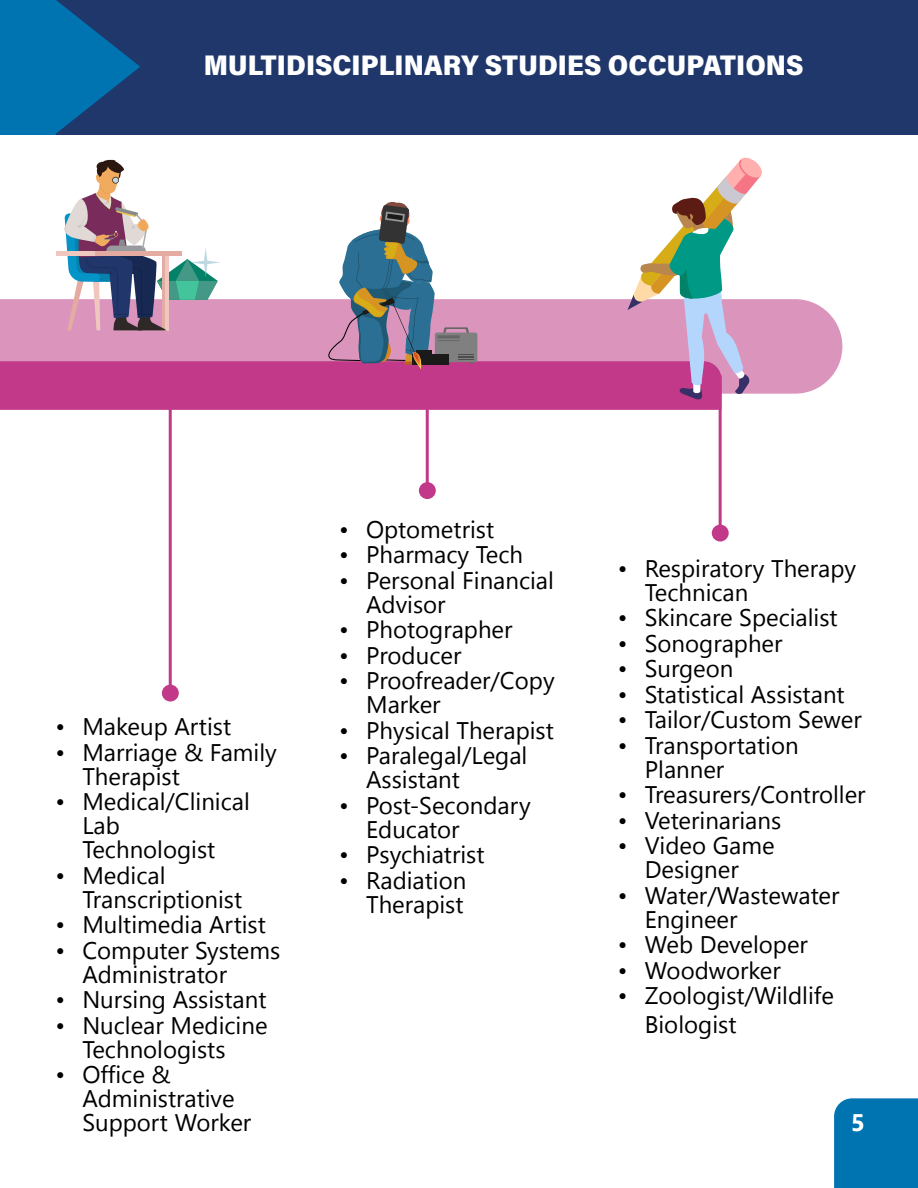
<style>
.page{position:relative;width:918px;height:1188px;background:#fff}
.page>*{position:absolute;margin:0;border:0;box-sizing:border-box;transform-origin:0 0}
.t1{font:28.5px "Acumin Variable Concept";color:#fff}
.t2{font:24px/24px "Nirmala UI";color:#000}
.t3{font:700 24px "Nirmala UI";color:#fff}
</style>
<div class="page">
<div style="left:0;top:0;width:918px;height:134px;background:#1f376a"></div>
<svg style="left:0;top:0;width:140px;height:134px"></svg>
<svg style="left:763px;top:299px;width:79px;height:95px;background:#dfa2c5"></svg>
<div style="left:712px;top:525px;width:17px;height:17px;background:#c13988;border-radius:50%"></div>
<hr style="left:719px;top:375px;width:3px;height:158px;background:#c13988">
<div style="left:162px;top:685px;width:17px;height:17px;background:#c13988;border-radius:50%"></div>
<hr style="left:169px;top:389px;width:3px;height:304px;background:#c13988">
<div style="left:419px;top:482px;width:17px;height:17px;background:#c13988;border-radius:50%"></div>
<hr style="left:426px;top:389px;width:3px;height:102px;background:#c13988">
<div style="left:834px;top:1098px;width:84px;height:90px;background:#0074b1"></div>
<svg style="left:0;top:157px;width:763px;height:253px"></svg>
<p class="t1" style="left:204px;top:46px;width:601px">MULTIDISCIPLINARY STUDIES OCCUPATIONS</p>
<p class="t2" style="left:55px;top:713px;width:177px">• Makeup Artist</p>
<p class="t2" style="left:82px;top:739px;width:196px;text-indent:-27px">• Marriage &amp; Family<br>Therapist</p>
<p class="t2" style="left:82px;top:788px;width:169px;text-indent:-27px">• Medical/Clinical<br>Lab<br>Technologist</p>
<p class="t2" style="left:82px;top:862px;width:161px;text-indent:-27px">• Medical<br>Transcriptionist</p>
<p class="t2" style="left:55px;top:911px;width:212px">• Multimedia Artist</p>
<p class="t2" style="left:82px;top:937px;width:200px;text-indent:-27px">• Computer Systems<br>Administrator</p>
<p class="t2" style="left:55px;top:986px;width:213px">• Nursing Assistant</p>
<p class="t2" style="left:82px;top:1011px;width:187px;text-indent:-27px">• Nuclear Medicine<br>Technologists</p>
<p class="t2" style="left:82px;top:1061px;width:170px;text-indent:-27px">• Office &amp;<br>Administrative<br>Support Worker</p>
<p class="t2" style="left:339px;top:516px;width:157px">• Optometrist</p>
<p class="t2" style="left:339px;top:541px;width:186px">• Pharmacy Tech</p>
<p class="t2" style="left:366px;top:567px;width:189px;text-indent:-27px">• Personal Financial<br>Advisor</p>
<p class="t2" style="left:339px;top:616px;width:175px">• Photographer</p>
<p class="t2" style="left:339px;top:642px;width:124px">• Producer</p>
<p class="t2" style="left:366px;top:667px;width:190px;text-indent:-27px">• Proofreader/Copy<br>Marker</p>
<p class="t2" style="left:339px;top:717px;width:216px">• Physical Therapist</p>
<p class="t2" style="left:366px;top:742px;width:163px;text-indent:-27px">• Paralegal/Legal<br>Assistant</p>
<p class="t2" style="left:366px;top:792px;width:166px;text-indent:-27px">• Post-Secondary<br>Educator</p>
<p class="t2" style="left:339px;top:841px;width:147px">• Psychiatrist</p>
<p class="t2" style="left:339px;top:867px;width:129px;text-align:right">• Radiation<br>Therapist</p>
<p class="t2" style="left:645px;top:555px;width:213px;text-indent:-27px">• Respiratory Therapy<br>Technican</p>
<p class="t2" style="left:618px;top:604px;width:221px">• Skincare Specialist</p>
<p class="t2" style="left:618px;top:630px;width:166px">• Sonographer</p>
<p class="t2" style="left:618px;top:655px;width:117px">• Surgeon</p>
<p class="t2" style="left:618px;top:681px;width:228px">• Statistical Assistant</p>
<p class="t2" style="left:618px;top:706px;width:245px">• Tailor/Custom Sewer</p>
<p class="t2" style="left:645px;top:732px;width:155px;text-indent:-27px">• Transportation<br>Planner</p>
<p class="t2" style="left:618px;top:781px;width:249px">• Treasurers/Controller</p>
<p class="t2" style="left:618px;top:807px;width:165px">• Veterinarians</p>
<p class="t2" style="left:618px;top:832px;width:158px;text-align:center">• Video Game<br>Designer</p>
<p class="t2" style="left:645px;top:882px;width:196px;text-indent:-27px">• Water/Wastewater<br>Engineer</p>
<p class="t2" style="left:618px;top:931px;width:192px">• Web Developer</p>
<p class="t2" style="left:618px;top:957px;width:165px">• Woodworker</p>
<p class="t2" style="left:645px;top:980px;width:191px;line-height:28.8px;text-indent:-27px">• Zoologist/Wildlife<br>Biologist</p>
<p class="t3" style="left:851px;top:1102px;width:15px">5</p>
</div>
